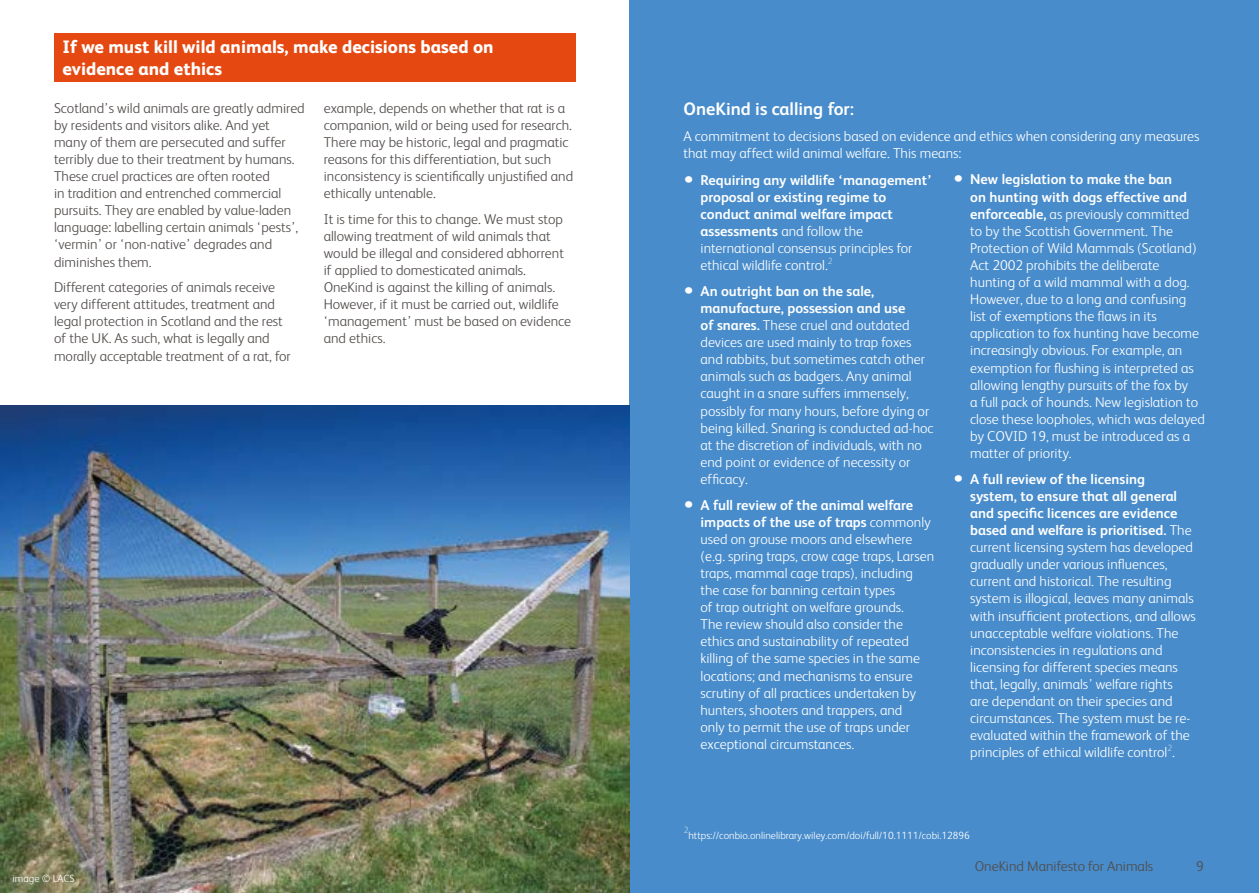
<style>
.page{position:relative;width:1259px;height:893px;background:#fff}
.page>*{position:absolute;margin:0;border:0;box-sizing:border-box;transform-origin:0 0}
.t1{font:800 18px/21.6px "FS Albert";color:#fff}
.t2{font:700 18px "FS Albert";color:#fff}
.t3{font:300 14.25px/17.1px "FS Albert";color:#fff}
.t4{font:300 14.25px/17.1px "FS Albert";color:#504c4a}
.t5{font:700 14.25px/17.1px "FS Albert";color:#fff}
.t6{font:300 10.5px "FS Albert";color:#fff}
.t7{font:100 9px "FS Albert";color:#fff}
.s1{font-weight:300;font-size:21px}
.s2{font-weight:300}
.s3{font-size:21px}
.s4{font-weight:700}
</style>
<div class="page">
<div style="left:629px;top:0;width:630px;height:893px;background:#488ccb"></div>
<div style="left:54px;top:33px;width:521px;height:49px;background:#e54810"></div>
<img style="left:0;top:405px;width:629px;height:488px">
<p class="t1" style="left:63px;top:35px;width:433px">If we must kill wild animals, make decisions based on evidence and ethics</p>
<p class="t4" style="left:324px;top:99px;width:251px">example, depends on whether that rat is a companion, wild or being used for research.<br>There may be historic, legal and pragmatic reasons for this differentiation, but such inconsistency is scientifically unjustified and ethically untenable.</p>
<p class="t4" style="left:324px;top:210px;width:249px">It is time for this to change. We must stop allowing treatment of wild animals that would be illegal and considered abhorrent if applied to domesticated animals.<br>OneKind is against the killing of animals.<br>However, if it must be carried out, wildlife ‘management’ must be based on evidence and ethics.</p>
<p class="t4" style="left:54px;top:99px;width:252px">Scotland’s wild animals are greatly admired by residents and visitors alike. And yet many of them are persecuted and suffer terribly due to their treatment by humans.<br>These cruel practices are often rooted<br>in tradition and entrenched commercial pursuits. They are enabled by value-laden language: labelling certain animals ‘pests’, ‘vermin’ or ‘non-native’ degrades and diminishes them.</p>
<p class="t4" style="left:54px;top:278px;width:238px">Different categories of animals receive very different attitudes, treatment and legal protection in Scotland and the rest of the UK. As such, what is legally and morally acceptable treatment of a rat, for</p>
<p class="t6" style="left:13px;top:872px;width:64px">image © LACS</p>
<p class="t2" style="left:683px;top:97px;width:172px">OneKind is calling for:</p>
<p class="t3" style="left:683px;top:127px;width:517px">A commitment to decisions based on evidence and ethics when considering any measures that may affect wild animal welfare. This means:</p>
<p class="t5" style="left:700px;top:171px;width:233px;text-indent:-17px"><span class="s1">•</span> Requiring any wildlife ‘management’ proposal or existing regime to conduct animal welfare impact assessments <span class="s2">and follow the international consensus principles for ethical wildlife control.</span><sup>2</sup></p>
<p class="t3" style="left:700px;top:282px;width:234px;text-indent:-17px"><span class="s3">•</span> <span class="s4">An outright ban on the sale, manufacture, possession and use<br>of snares.</span> These cruel and outdated devices are used mainly to trap foxes and rabbits, but sometimes catch other animals such as badgers. Any animal caught in a snare suffers immensely, possibly for many hours, before dying or being killed. Snaring is conducted ad-hoc at the discretion of individuals, with no end point or evidence of necessity or efficacy.</p>
<p class="t3" style="left:700px;top:495px;width:235px;text-indent:-17px"><span class="s3">•</span> <span class="s4">A full review of the animal welfare impacts of the use of traps</span> commonly used on grouse moors and elsewhere (e.g. spring traps, crow cage traps, Larsen traps, mammal cage traps), including the case for banning certain types<br>of trap outright on welfare grounds.<br>The review should also consider the ethics and sustainability of repeated killing of the same species in the same locations; and mechanisms to ensure scrutiny of all practices undertaken by hunters, shooters and trappers, and<br>only to permit the use of traps under exceptional circumstances.</p>
<p class="t3" style="left:970px;top:170px;width:236px;text-indent:-17px"><span class="s3">•</span> <span class="s4">New legislation to make the ban<br>on hunting with dogs effective and enforceable,</span> as previously committed to by the Scottish Government. The Protection of Wild Mammals (Scotland)<br>Act 2002 prohibits the deliberate hunting of a wild mammal with a dog.<br>However, due to a long and confusing list of exemptions the flaws in its application to fox hunting have become increasingly obvious. For example, an exemption for flushing is interpreted as allowing lengthy pursuits of the fox by<br>a full pack of hounds. New legislation to close these loopholes, which was delayed by COVID 19, must be introduced as a matter of priority.</p>
<p class="t3" style="left:970px;top:470px;width:227px;text-indent:-17px"><span class="s3">•</span> <span class="s4">A full review of the licensing<br>system, to ensure that all general and specific licences are evidence based and welfare is prioritised.</span> The current licensing system has developed gradually under various influences, current and historical. The resulting system is illogical, leaves many animals with insufficient protections, and allows unacceptable welfare violations. The inconsistencies in regulations and licensing for different species means that, legally, animals’ welfare rights<br>are dependant on their species and circumstances. The system must be re&shy;evaluated within the framework of the principles of ethical wildlife control<sup>2</sup>.</p>
<p class="t7" style="left:683px;top:824px;width:6px">2</p>
<p class="t6" style="left:688px;top:828px;width:283px">https://conbio.onlinelibrary.wiley.com/doi/full/10.1111/cobi.12896</p>
<p class="t4" style="left:975px;top:857px;width:180px">OneKind Manifesto for Animals</p>
<p class="t4" style="left:1196px;top:857px;width:9px">9</p>
</div>
